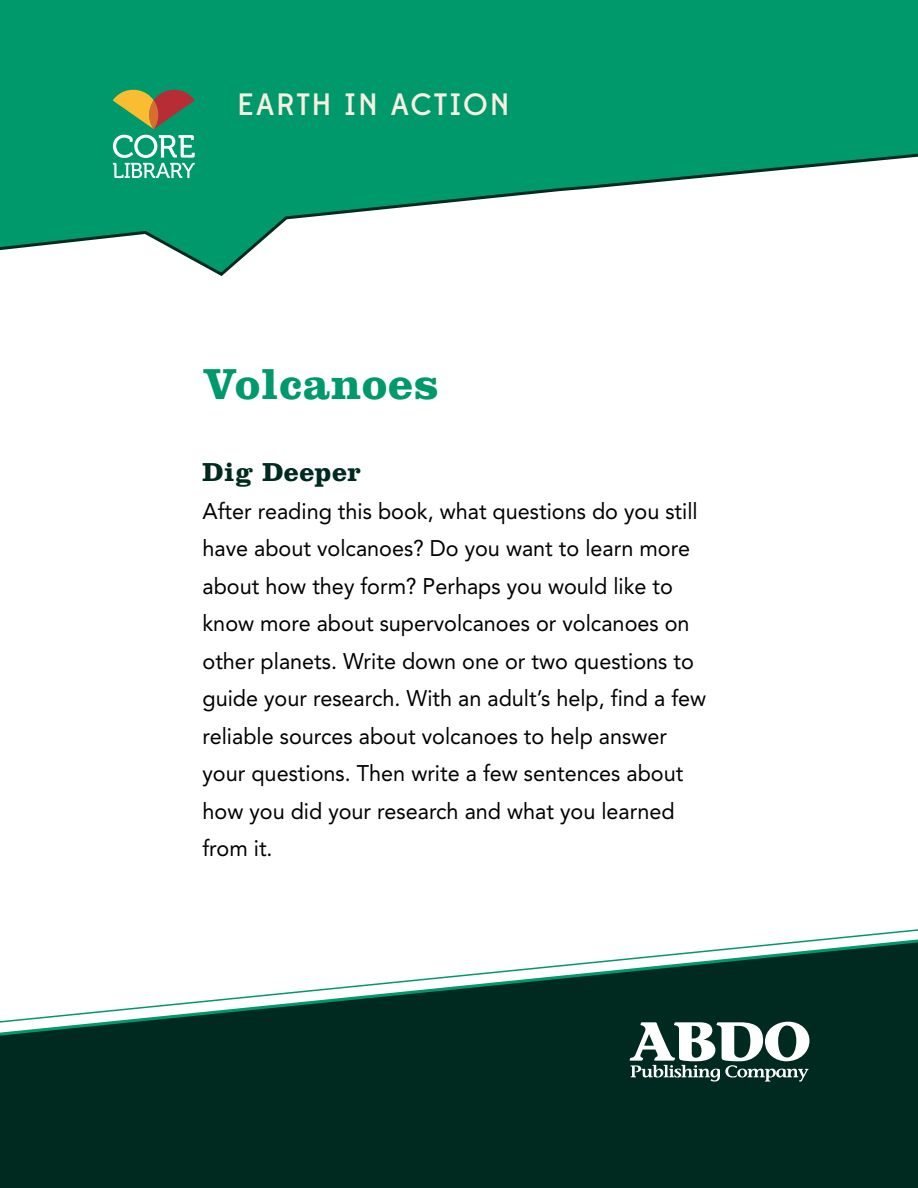
<style>
.page{position:relative;width:918px;height:1188px;background:#fff}
.page>*{position:absolute;margin:0;border:0;box-sizing:border-box;transform-origin:0 0}
.t1{font:700 45px "Clarendon";letter-spacing:.02em;color:#00996b}
.t2{font:500 30.9px "Edmondsans";letter-spacing:.06em;color:#f8eee1}
.t3{font:700 27px "Clarendon";letter-spacing:.02em;color:#002a1f}
.t4{font:22.5px/37.5px "Avenir LT Std";color:#000;scale:.96 1}
</style>
<div class="page">
<svg style="left:0;top:0;width:918px;height:276px"></svg>
<div style="left:0;top:1033px;width:918px;height:155px;background:#002a1f"></div>
<svg style="left:0;top:929px;width:918px;height:104px"></svg>
<svg style="left:113px;top:135px;width:82px;height:43px"></svg>
<svg style="left:113px;top:86px;width:82px;height:43px;background:#6d864e"></svg>
<svg style="left:630px;top:1022px;width:179px;height:60px"></svg>
<h2 class="t2" style="left:237px;top:86px;width:274px">EARTH IN ACTION</h2>
<h1 class="t1" style="left:202px;top:357px;width:238px">Volcanoes</h1>
<p class="t3" style="left:202px;top:456px;width:160px">Dig Deeper</p>
<p class="t4" style="left:202px;top:492px;width:526px">After reading this book, what questions do you still have about volcanoes? Do you want to learn more about how they form? Perhaps you would like to know more about supervolcanoes or volcanoes on other planets. Write down one or two questions to guide your research. With an adult’s help, find a few reliable sources about volcanoes to help answer your questions. Then write a few sentences about how you did your research and what you learned from it.</p>
</div>
